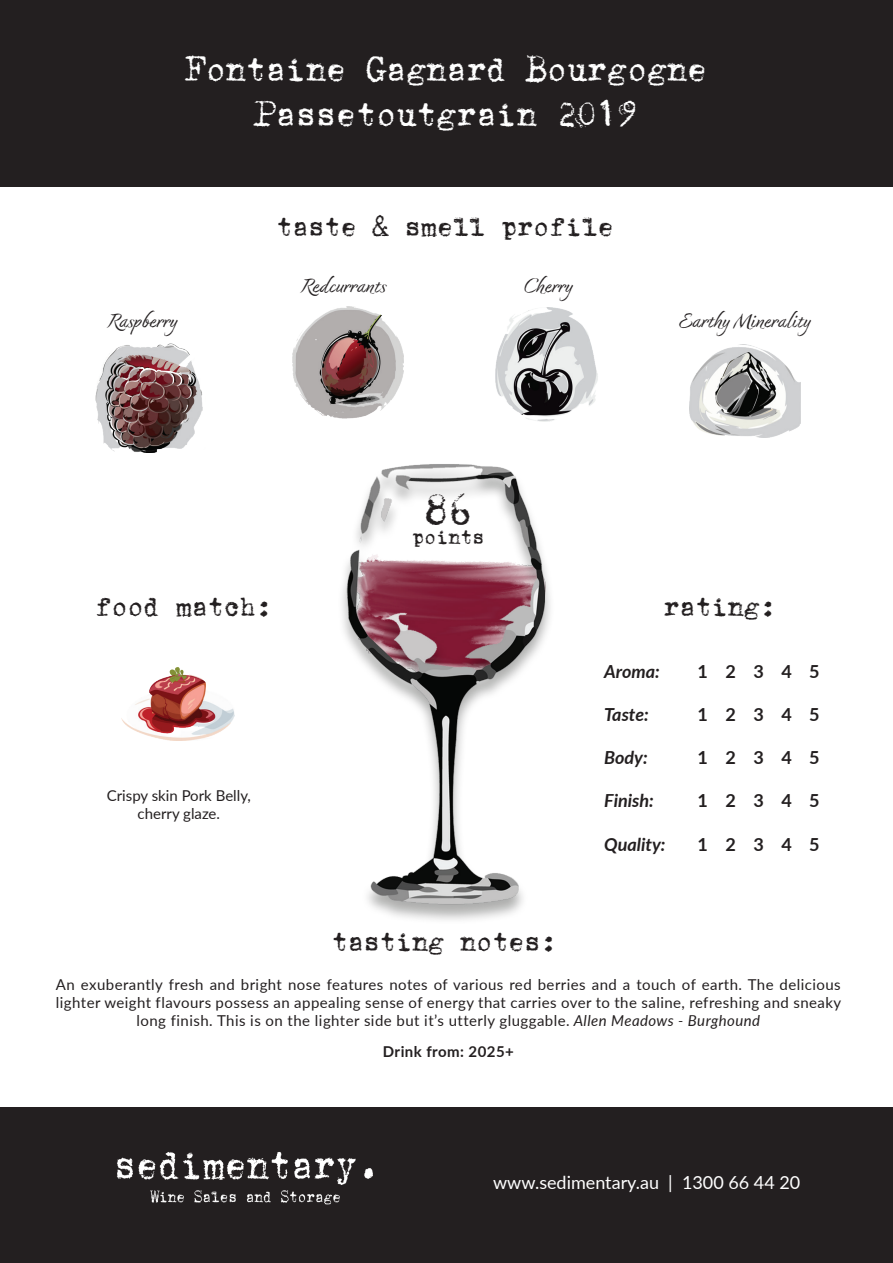
<style>
.page{position:relative;width:893px;height:1263px;background:#fff}
.page>*{position:absolute;margin:0;border:0;box-sizing:border-box;transform-origin:0 0}
.t1{font:45px "Underwood 1913 Normal";color:#231f20}
.t2{font:37.5px/45px "Underwood 1913 Normal";color:#fff;text-align:center}
.t3{font:30px "Underwood 1913 Normal";color:#231f20}
.t4{font:expanded 22.5px "Dream Big";color:#231f20}
.t5{font:22.5px "Underwood 1913 Normal";color:#231f20}
.t6{font:italic 700 18px "Lato";color:#231f20}
.t7{font:18px "Lato";color:#fff}
.t8{font:700 18px "Lato";color:#231f20}
.t9{font:15px/18px "Lato";letter-spacing:.03em;color:#231f20;text-align:center}
.t10{font:15px/18px "Lato";color:#231f20;text-align:center}
.t11{font:700 15px "Lato";letter-spacing:.03em;color:#231f20}
.s1{font-style:italic}
</style>
<div class="page">
<img style="left:95px;top:343px;width:108px;height:109px">
<img style="left:292px;top:307px;width:111px;height:112px">
<img style="left:495px;top:307px;width:103px;height:115px">
<img style="left:690px;top:345px;width:111px;height:92px">
<div style="left:0;top:1107px;width:893px;height:156px;background:#231f20"></div>
<img style="left:117px;top:1151px;width:256px;height:54px">
<div style="left:0;top:0;width:893px;height:186px;background:#231f20"></div>
<img style="left:342px;top:464px;width:209px;height:456px">
<img style="left:122px;top:667px;width:113px;height:74px">
<h2 class="t2" style="left:186px;top:48px;width:523px">Fontaine Gagnard Bourgogne<br>Passetoutgrain 2019</h2>
<h3 class="t3" style="left:276px;top:211px;width:339px">taste &amp; smell profile</h3>
<h3 class="t4" style="left:109px;top:306px;width:70px">Raspberry</h3>
<h3 class="t4" style="left:302px;top:272px;width:85px">Redcurrants</h3>
<h3 class="t4" style="left:524px;top:272px;width:50px">Cherry</h3>
<h1 class="t1" style="left:424px;top:488px;width:50px">86</h1>
<h3 class="t5" style="left:412px;top:526px;width:74px">points</h3>
<h3 class="t4" style="left:679px;top:306px;width:133px">Earthy Minerality</h3>
<h3 class="t3" style="left:95px;top:592px;width:178px">food match:</h3>
<h3 class="t3" style="left:663px;top:592px;width:114px">rating:</h3>
<p class="t10" style="left:107px;top:786px;width:146px">Crispy skin Pork Belly, cherry glaze.</p>
<h3 class="t3" style="left:332px;top:927px;width:226px">tasting notes:</h3>
<p class="t6" style="left:604px;top:658px;width:57px">Aroma:</p>
<p class="t6" style="left:604px;top:701px;width:46px">Taste:</p>
<p class="t6" style="left:604px;top:744px;width:45px">Body:</p>
<p class="t6" style="left:604px;top:788px;width:51px">Finish:</p>
<p class="t6" style="left:604px;top:831px;width:63px">Quality:</p>
<p class="t8" style="left:697px;top:658px;width:124px">1 2 3 4 5</p>
<p class="t8" style="left:697px;top:701px;width:124px">1 2 3 4 5</p>
<p class="t8" style="left:697px;top:744px;width:124px">1 2 3 4 5</p>
<p class="t8" style="left:697px;top:788px;width:124px">1 2 3 4 5</p>
<p class="t8" style="left:697px;top:831px;width:124px">1 2 3 4 5</p>
<p class="t9" style="left:56px;top:974px;width:787px">An exuberantly fresh and bright nose features notes of various red berries and a touch of earth. The delicious lighter weight flavours possess an appealing sense of energy that carries over to the saline, refreshing and sneaky long finish. This is on the lighter side but it’s utterly gluggable. <span class="s1">Allen Meadows - Burghound</span></p>
<p class="t11" style="left:383px;top:1040px;width:132px">Drink from: 2025+</p>
<p class="t7" style="left:493px;top:1170px;width:309px">www.sedimentary.au | 1300 66 44 20</p>
</div>
